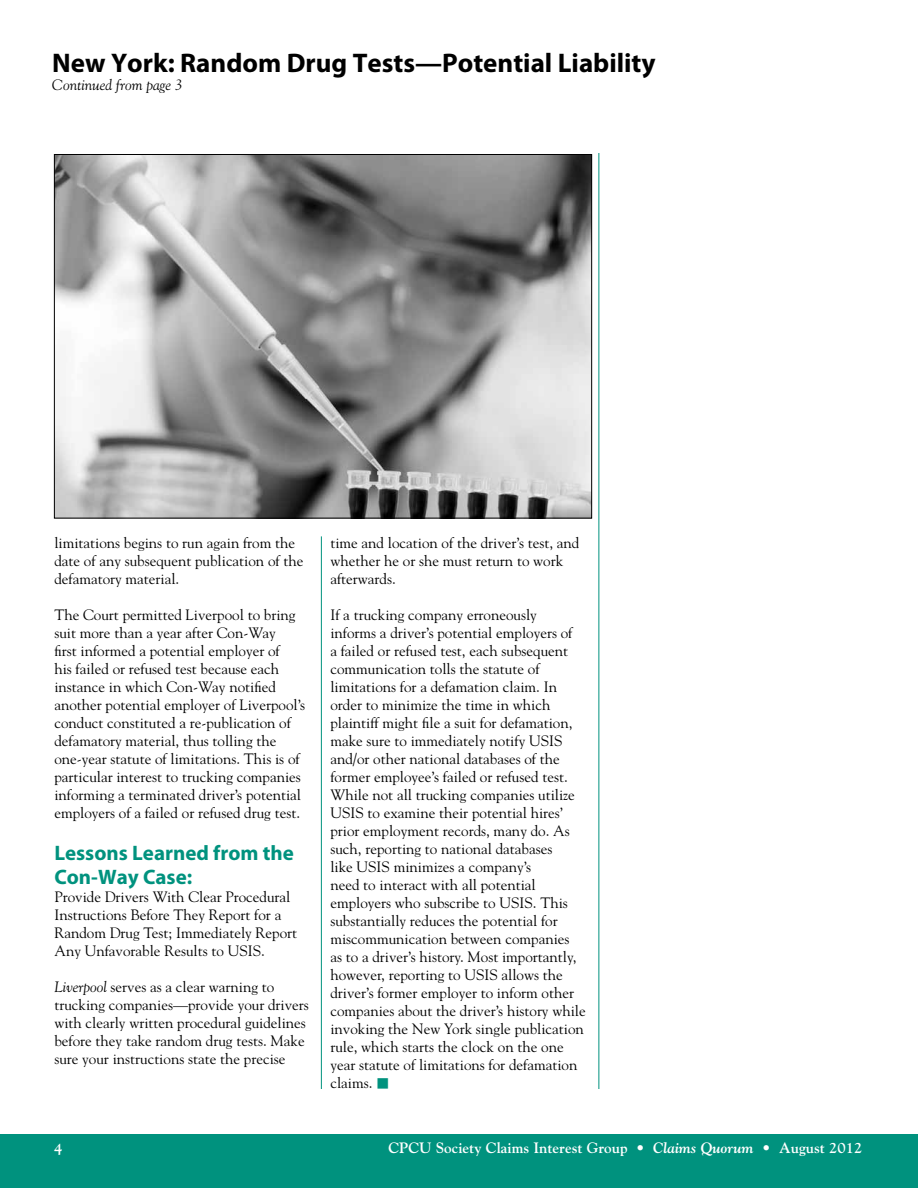
<style>
.page{position:relative;width:918px;height:1188px;background:#fff}
.page>*{position:absolute;margin:0;border:0;box-sizing:border-box;transform-origin:0 0}
.t1{font:700 27px "Myriad Pro";color:#000}
.t2{font:700 21px/24px "Myriad Pro";color:#00927e}
.t3{font:15px/18px "Goudy";color:#000}
.t4{font:700 15px "Goudy";color:#fff}
.t5{font:italic 15px "Goudy";color:#000}
.s1{font-style:italic}
.s2{color:#00927e}
</style>
<div class="page">
<hr style="left:598px;top:153px;width:1px;height:936px;background:#00927e">
<hr style="left:321px;top:536px;width:1px;height:553px;background:#00927e">
<div style="left:0;top:1134px;width:918px;height:54px;background:#00927e"></div>
<img style="left:56px;top:156px;width:534px;height:360px">
<p class="t1" style="left:52px;top:46px;width:605px">New York: Random Drug Tests—Potential Liability</p>
<p class="t5" style="left:52px;top:76px;width:132px">Continued from page 3</p>
<p class="t3" style="left:54px;top:534px;width:251px">limitations begins to run again from the date of any subsequent publication of the defamatory material.</p>
<p class="t3" style="left:54px;top:606px;width:252px">The Court permitted Liverpool to bring suit more than a year after Con-Way<br>first informed a potential employer of<br>his failed or refused test because each instance in which Con-Way notified another potential employer of Liverpool’s conduct constituted a re-publication of defamatory material, thus tolling the one-year statute of limitations. This is of particular interest to trucking companies informing a terminated driver’s potential employers of a failed or refused drug test.</p>
<p class="t2" style="left:54px;top:840px;width:241px">Lessons Learned from the<br>Con-Way Case:</p>
<p class="t3" style="left:54px;top:888px;width:244px">Provide Drivers With Clear Procedural Instructions Before They Report for a Random Drug Test; Immediately Report Any Unfavorable Results to USIS.</p>
<p class="t3" style="left:54px;top:978px;width:256px"><span class="s1">Liverpool</span> serves as a clear warning to trucking companies—provide your drivers with clearly written procedural guidelines before they take random drug tests. Make sure your instructions state the precise</p>
<p class="t3" style="left:330px;top:534px;width:251px">time and location of the driver’s test, and whether he or she must return to work afterwards.</p>
<p class="t3" style="left:330px;top:606px;width:257px">If a trucking company erroneously informs a driver’s potential employers of<br>a failed or refused test, each subsequent communication tolls the statute of limitations for a defamation claim. In order to minimize the time in which plaintiff might file a suit for defamation, make sure to immediately notify USIS and/or other national databases of the former employee’s failed or refused test.<br>While not all trucking companies utilize USIS to examine their potential hires’ prior employment records, many do. As such, reporting to national databases<br>like USIS minimizes a company’s<br>need to interact with all potential employers who subscribe to USIS. This substantially reduces the potential for miscommunication between companies<br>as to a driver’s history. Most importantly, however, reporting to USIS allows the driver’s former employer to inform other companies about the driver’s history while invoking the New York single publication rule, which starts the clock on the one year statute of limitations for defamation claims. <span class="s2">■</span></p>
<p class="t4" style="left:54px;top:1139px;width:10px">4</p>
<p class="t4" style="left:388px;top:1139px;width:476px">CPCU Society Claims Interest Group • <span class="s1">Claims Quorum</span> • August 2012</p>
</div>
